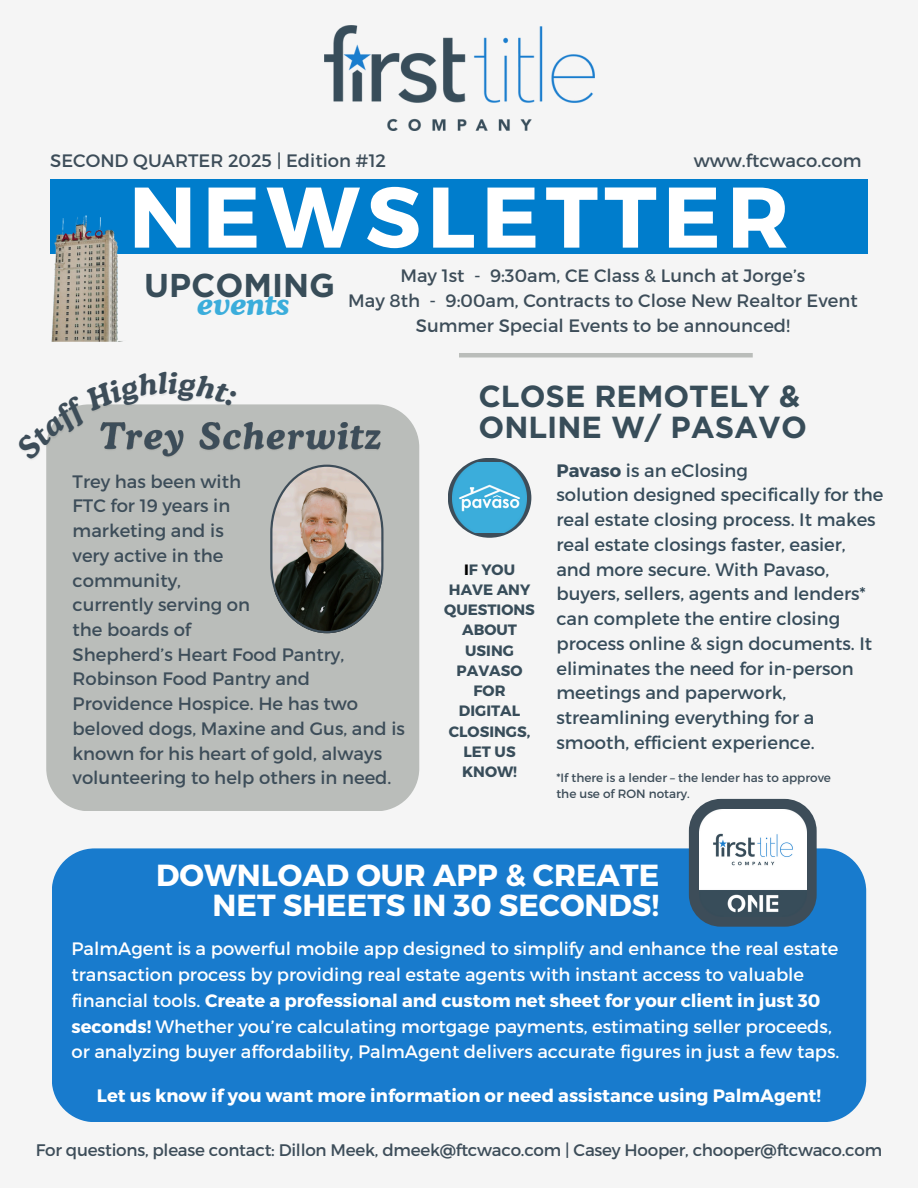
<style>
.page{position:relative;width:918px;height:1188px;background:#f5f5f5}
.page>*{position:absolute;margin:0;border:0;box-sizing:border-box;transform-origin:0 0}
.t1{font:700 85.8px "Montserrat";letter-spacing:.075em;color:#fff}
.t2{font:700 33px "Gotham";color:#384d59}
.t3{font:700 30.45px/30.3px "Montserrat";color:#fff;text-align:right}
.t4{font:700 30.45px/30.3px "Gotham";color:#384d59}
.t5{font:italic 700 30px "Cooper BT";color:#3baddb}
.t6{font:18px/24.8px "Montserrat";color:#3d4d59}
.t7{font:18px/25.8px "Montserrat";color:#fff}
.t8{font:18px/24.8px "Montserrat";color:#374c5a}
.t9{font:700 18px "Montserrat";color:#fff}
.t10{font:16.8px "Montserrat";letter-spacing:-.015em;color:#3d4d59}
.t11{font:700 15px/20.2px "Montserrat";color:#384d5a;text-align:center}
.t12{font:12px/16px "Montserrat";color:#3d4d59}
.s1{color:#000}
.s2{font-weight:700}
</style>
<div class="page">
<div style="left:50px;top:180px;width:818px;height:74px;background:#007dcc"></div>
<img style="left:324px;top:25px;width:270px;height:106px">
<div style="left:46px;top:404px;width:373px;height:407px;background:#babdba"></div>
<svg style="left:270px;top:465px;width:114px;height:168px;background:#87817a"></svg>
<div style="left:46px;top:404px;width:207px;height:70px;background:#babdba"></div>
<img style="left:51px;top:215px;width:72px;height:127px">
<hr style="left:459px;top:353px;width:294px;height:4px;background:#babdba">
<div style="left:52px;top:848px;width:814px;height:274px;background:#187bcd;border-radius:43px"></div>
<div style="left:689px;top:799px;width:128px;height:128px;background:#3d4d59;border-radius:32px"></div>
<img style="left:699px;top:810px;width:107px;height:103px">
<div style="left:448px;top:458px;width:83px;height:80px;background:#3d4d59;border-radius:50%"></div>
<img style="left:453px;top:462px;width:74px;height:71px">
<img style="left:96px;top:413px;width:288px;height:50px">
<svg style="left:20px;top:373px;width:217px;height:88px"></svg>
<p class="t6" style="left:50px;top:148px;width:337px">SECOND QUARTER 2025 | Edition #12</p>
<p class="t1" style="left:129px;top:161px;width:662px">NEWSLETTER</p>
<p class="t6" style="left:694px;top:148px;width:169px">www.ftcwaco.com</p>
<p class="t2" style="left:144px;top:265px;width:193px">UPCOMING</p>
<h6 class="t5" style="left:198px;top:286px;width:94px">events</h6>
<p class="t6" style="left:400px;top:262px;width:407px">May 1st - 9:30am, CE Class &amp; Lunch at Jorge’s</p>
<p class="t6" style="left:348px;top:287px;width:511px;text-align:center">May 8th - 9:00am, Contracts to Close New Realtor Event<br>Summer Special Events to be announced!</p>
<h3 class="t4" style="left:478px;top:381px;width:330px">CLOSE REMOTELY &amp;<br>ONLINE W/ PASAVO</h3>
<p class="t6" style="left:73px;top:468px;width:179px">Trey has been with<br>FTC for 19 years in marketing and is very active in the community, currently serving on the boards of</p>
<p class="t6" style="left:73px;top:641px;width:334px">Shepherd’s Heart Food Pantry,<br>Robinson Food Pantry and<br>Providence Hospice. He has two beloved dogs, Maxine and Gus, and is known for his heart of gold, always volunteering to help others in need.</p>
<p class="t11" style="left:444px;top:558px;width:92px"><span class="s1">I</span>F YOU<br>HAVE ANY<br>QUESTIONS<br>ABOUT<br>USING<br>PAVASO<br>FOR<br>DIGITAL<br>CLOSINGS,<br>LET US<br>KNOW!</p>
<p class="t8" style="left:556px;top:457px;width:328px"><span class="s2">Pavaso</span> is an eClosing<br>solution designed specifically for the real estate closing process. It makes real estate closings faster, easier, and more secure. With Pavaso, buyers, sellers, agents and lenders* can complete the entire closing process online &amp; sign documents. It eliminates the need for in-person meetings and paperwork, streamlining everything for a smooth, efficient experience.</p>
<p class="t12" style="left:556px;top:769px;width:276px">*If there is a lender – the lender has to approve the use of RON notary.</p>
<h3 class="t3" style="left:156px;top:859px;width:505px">DOWNLOAD OUR APP &amp; CREATE<br>NET SHEETS IN 30 SECONDS!</h3>
<p class="t7" style="left:71px;top:935px;width:769px">PalmAgent is a powerful mobile app designed to simplify and enhance the real estate transaction process by providing real estate agents with instant access to valuable financial tools. <span class="s2">Create a professional and custom net sheet for your client in just 30 seconds!</span> Whether you’re calculating mortgage payments, estimating seller proceeds, or analyzing buyer affordability, PalmAgent delivers accurate figures in just a few taps.</p>
<p class="t9" style="left:97px;top:1084px;width:725px">Let us know if you want more information or need assistance using PalmAgent!</p>
<h1 class="t10" style="left:36px;top:1139px;width:848px">For questions, please contact: Dillon Meek, dmeek@ftcwaco.com | Casey Hooper, chooper@ftcwaco.com</h1>
</div>
